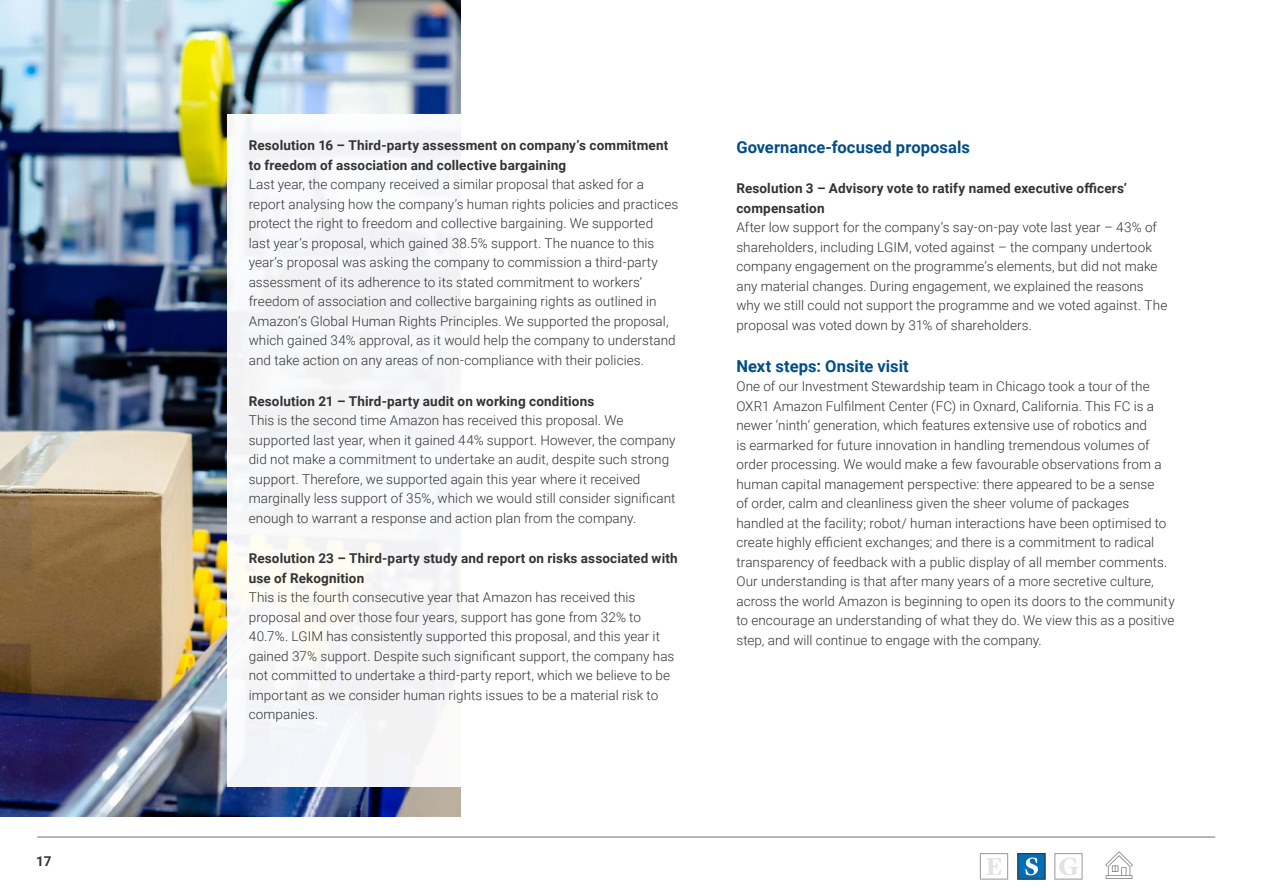
<style>
.page{position:relative;width:1263px;height:893px;background:#fff}
.page>*{position:absolute;margin:0;border:0;box-sizing:border-box;transform-origin:0 0}
.t1{font:700 16.5px "Roboto";letter-spacing:.005em;color:#004e86}
.t2{font:300 13.5px/19.5px "Roboto";letter-spacing:.005em;color:#333}
.t3{font:700 13.5px/19.5px "Roboto";letter-spacing:.01em;color:#333}
</style>
<div class="page">
<hr style="left:37px;top:837px;width:1178px;height:1px;background:#737373">
<hr style="left:1106px;top:875px;width:26px;height:4px;background:#999">
<hr style="left:1106px;top:876px;width:26px;height:2px;background:#737373">
<svg style="left:1105px;top:851px;width:28px;height:25px"></svg>
<div style="left:980px;top:853px;width:28px;height:27px;border:1px solid #a3a3a3"></div>
<svg style="left:986px;top:858px;width:15px;height:17px"></svg>
<div style="left:1054px;top:853px;width:29px;height:27px;border:1px solid #a3a3a3"></div>
<svg style="left:1059px;top:857px;width:19px;height:18px"></svg>
<div style="left:1017px;top:853px;width:28px;height:27px;background:#006fb8;border:1px solid #333"></div>
<svg style="left:1025px;top:857px;width:13px;height:18px"></svg>
<img style="left:0;top:0;width:461px;height:816px">
<div style="left:227px;top:115px;width:487px;height:672px;background:linear-gradient(to right,#f4f5f6,#fff)"></div>
<p class="t3" style="left:36px;top:851px;width:17px">17</p>
<p class="t3" style="left:249px;top:135px;width:421px">Resolution 16 – Third-party assessment on company’s commitment to freedom of association and collective bargaining</p>
<p class="t2" style="left:249px;top:174px;width:431px">Last year, the company received a similar proposal that asked for a report analysing how the company’s human rights policies and practices protect the right to freedom and collective bargaining. We supported<br>last year’s proposal, which gained 38.5% support. The nuance to this year’s proposal was asking the company to commission a third-party assessment of its adherence to its stated commitment to workers’ freedom of association and collective bargaining rights as outlined in Amazon’s Global Human Rights Principles. We supported the proposal, which gained 34% approval, as it would help the company to understand and take action on any areas of non-compliance with their policies.</p>
<p class="t3" style="left:249px;top:391px;width:347px">Resolution 21 – Third-party audit on working conditions</p>
<p class="t2" style="left:249px;top:410px;width:428px">This is the second time Amazon has received this proposal. We supported last year, when it gained 44% support. However, the company did not make a commitment to undertake an audit, despite such strong support. Therefore, we supported again this year where it received marginally less support of 35%, which we would still consider significant enough to warrant a response and action plan from the company.</p>
<p class="t3" style="left:249px;top:548px;width:430px">Resolution 23 – Third-party study and report on risks associated with use of Rekognition</p>
<p class="t2" style="left:249px;top:587px;width:427px">This is the fourth consecutive year that Amazon has received this proposal and over those four years, support has gone from 32% to 40.7%. LGIM has consistently supported this proposal, and this year it gained 37% support. Despite such significant support, the company has not committed to undertake a third-party report, which we believe to be important as we consider human rights issues to be a material risk to companies.</p>
<p class="t1" style="left:736px;top:135px;width:235px">Governance-focused proposals</p>
<p class="t3" style="left:736px;top:178px;width:392px">Resolution 3 – Advisory vote to ratify named executive officers’ compensation</p>
<p class="t2" style="left:736px;top:217px;width:432px">After low support for the company’s say-on-pay vote last year – 43% of shareholders, including LGIM, voted against – the company undertook company engagement on the programme’s elements, but did not make any material changes. During engagement, we explained the reasons why we still could not support the programme and we voted against. The proposal was voted down by 31% of shareholders.</p>
<p class="t1" style="left:736px;top:355px;width:174px">Next steps: Onsite visit</p>
<p class="t2" style="left:736px;top:376px;width:440px">One of our Investment Stewardship team in Chicago took a tour of the OXR1 Amazon Fulfilment Center (FC) in Oxnard, California. This FC is a newer ‘ninth’ generation, which features extensive use of robotics and<br>is earmarked for future innovation in handling tremendous volumes of order processing. We would make a few favourable observations from a human capital management perspective: there appeared to be a sense<br>of order, calm and cleanliness given the sheer volume of packages handled at the facility; robot/ human interactions have been optimised to create highly efficient exchanges; and there is a commitment to radical transparency of feedback with a public display of all member comments.<br>Our understanding is that after many years of a more secretive culture, across the world Amazon is beginning to open its doors to the community to encourage an understanding of what they do. We view this as a positive step, and will continue to engage with the company.</p>
</div>
